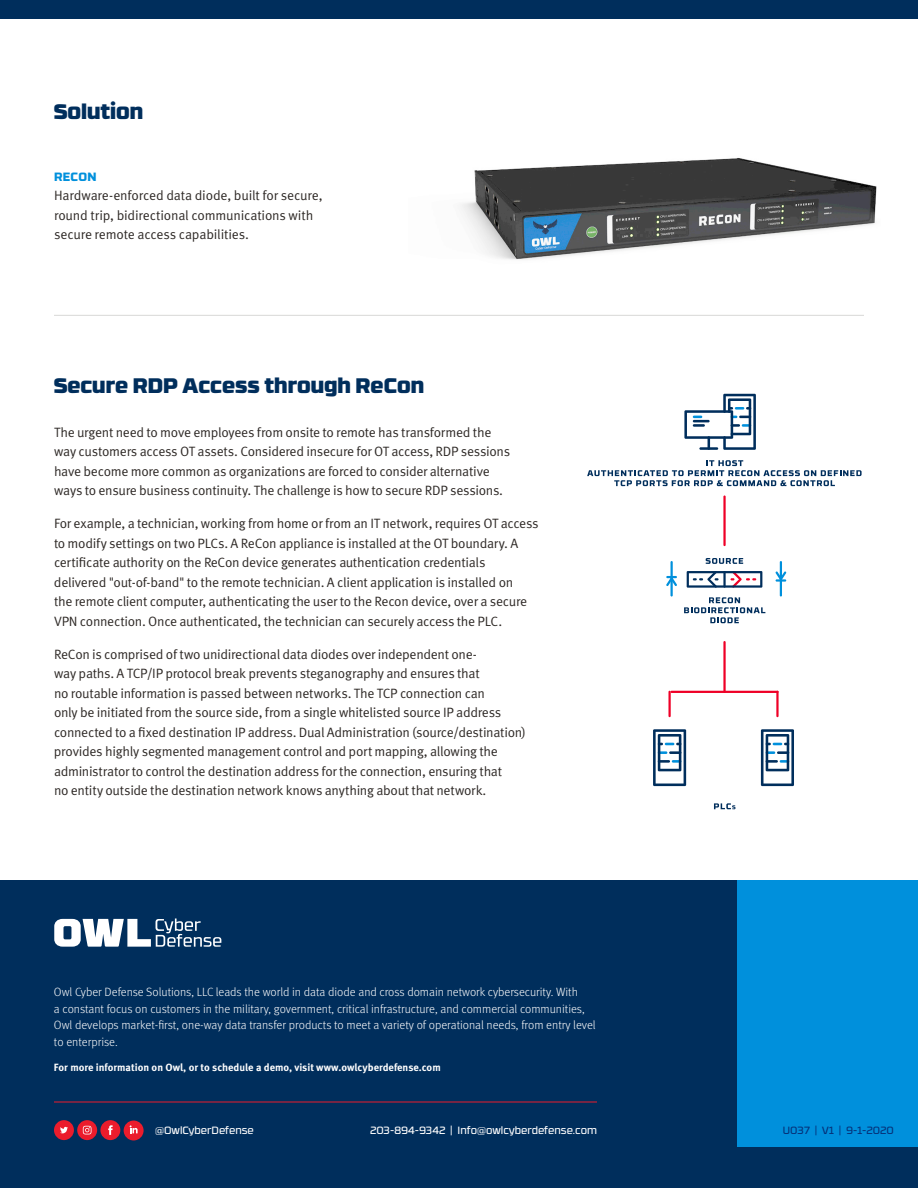
<style>
.page{position:relative;width:918px;height:1188px;background:#fff}
.page>*{position:absolute;margin:0;border:0;box-sizing:border-box;transform-origin:0 0}
.Paragraph_Style_1{font:900 21px "RB No 3.1";color:#002e5c}
.Paragraph_Style_1-2{font:13.5px/19.5px "Meta Pro Norm";letter-spacing:-.02em;color:#2e2926}
.Paragraph_Style_1-3{font:300 12px/16.5px "Meta Pro";color:#fff}
.Paragraph_Style_1-4{font:800 12px "RB No 3.1";letter-spacing:.02em;color:#0090dc}
.t1{font:700 10.5px "Meta Pro";color:#fff}
.t2{font:10.5px "RB No 3.1";color:#fff}
.t3{font:10.5px "RB No 3.1";color:#063279}
</style>
<div class="page">
<div style="left:0;top:0;width:918px;height:19px;background:#002e5c"></div>
<hr style="left:54px;top:315px;width:810px;height:1px;background:#d8d8d6">
<div style="left:0;top:880px;width:918px;height:308px;background:#002e5c"></div>
<div style="left:737px;top:880px;width:181px;height:267px;background:#0090dc"></div>
<div style="left:54px;top:1120px;width:20px;height:20px;background:#eb1c2c;border-radius:50%"></div>
<svg style="left:60px;top:1127px;width:8px;height:6px"></svg>
<svg style="left:77px;top:1120px;width:20px;height:20px"></svg>
<svg style="left:83px;top:1126px;width:9px;height:8px"></svg>
<div style="left:100px;top:1120px;width:20px;height:20px;background:#eb1c2c;border-radius:50%"></div>
<svg style="left:108px;top:1125px;width:5px;height:10px"></svg>
<div style="left:124px;top:1121px;width:20px;height:19px;background:#eb1c2c;border-radius:50%"></div>
<svg style="left:130px;top:1125px;width:8px;height:8px"></svg>
<svg style="left:54px;top:919px;width:167px;height:28px"></svg>
<hr style="left:54px;top:1102px;width:543px;height:1px;background:#eb1c2c">
<img style="left:460px;top:158px;width:417px;height:102px">
<svg style="left:684px;top:597px;width:81px;height:26px"></svg>
<svg style="left:706px;top:558px;width:37px;height:6px"></svg>
<svg style="left:714px;top:803px;width:21px;height:6px"></svg>
<svg style="left:587px;top:460px;width:275px;height:26px"></svg>
<svg style="left:687px;top:571px;width:75px;height:17px"></svg>
<hr style="left:723px;top:571px;width:3px;height:17px;background:#002e5c">
<hr style="left:723px;top:495px;width:3px;height:51px;background:#ef0027">
<hr style="left:723px;top:641px;width:3px;height:52px;background:#ef0027">
<hr style="left:671px;top:691px;width:108px;height:2px;background:#ef0027">
<hr style="left:668px;top:691px;width:3px;height:26px;background:#ef0027">
<hr style="left:776px;top:691px;width:3px;height:26px;background:#ef0027">
<svg style="left:684px;top:394px;width:72px;height:56px"></svg>
<svg style="left:653px;top:729px;width:33px;height:57px"></svg>
<svg style="left:761px;top:729px;width:33px;height:57px"></svg>
<svg style="left:666px;top:576px;width:11px;height:21px"></svg>
<hr style="left:671px;top:561px;width:2px;height:21px;background:#0090dc">
<svg style="left:775px;top:561px;width:11px;height:21px"></svg>
<hr style="left:780px;top:576px;width:2px;height:21px;background:#0090dc">
<p class="Paragraph_Style_1" style="left:54px;top:93px;width:91px">Solution</p>
<p class="Paragraph_Style_1-4" style="left:54px;top:167px;width:44px">RECON</p>
<p class="Paragraph_Style_1-2" style="left:54px;top:185px;width:270px">Hardware-enforced data diode, built for secure, round trip, bidirectional communications with secure remote access capabilities.</p>
<p class="Paragraph_Style_1" style="left:54px;top:368px;width:372px">Secure RDP Access through ReCon</p>
<p class="Paragraph_Style_1-2" style="left:54px;top:422px;width:458px">The urgent need to move employees from onsite to remote has transformed the way customers access OT assets. Considered insecure for OT access, RDP sessions have become more common as organizations are forced to consider alternative ways to ensure business continuity. The challenge is how to secure RDP sessions.</p>
<p class="Paragraph_Style_1-2" style="left:54px;top:513px;width:486px">For example, a technician, working from home or from an IT network, requires OT access to modify settings on two PLCs. A ReCon appliance is installed at the OT boundary. A certificate authority on the ReCon device generates authentication credentials delivered "out-of-band" to the remote technician. A client application is installed on<br>the remote client computer, authenticating the user to the Recon device, over a secure VPN connection. Once authenticated, the technician can securely access the PLC.</p>
<p class="Paragraph_Style_1-2" style="left:54px;top:644px;width:474px">ReCon is comprised of two unidirectional data diodes over independent one-<br>way paths. A TCP/IP protocol break prevents steganography and ensures that<br>no routable information is passed between networks. The TCP connection can<br>only be initiated from the source side, from a single whitelisted source IP address connected to a fixed destination IP address. Dual Administration (source/destination) provides highly segmented management control and port mapping, allowing the administrator to control the destination address for the connection, ensuring that<br>no entity outside the destination network knows anything about that network.</p>
<p class="Paragraph_Style_1-3" style="left:54px;top:983px;width:543px">Owl Cyber Defense Solutions, LLC leads the world in data diode and cross domain network cybersecurity. With<br>a constant focus on customers in the military, government, critical infrastructure, and commercial communities, Owl develops market-first, one-way data transfer products to meet a variety of operational needs, from entry level to enterprise.</p>
<p class="t1" style="left:54px;top:1060px;width:388px">For more information on Owl, or to schedule a demo, visit www.owlcyberdefense.com</p>
<p class="t2" style="left:155px;top:1122px;width:100px">@OwlCyberDefense</p>
<p class="t2" style="left:370px;top:1122px;width:228px">203-894-9342 | Info@owlcyberdefense.com</p>
<p class="t3" style="left:783px;top:1122px;width:112px">U037 | V1 | 9-1-2020</p>
</div>
